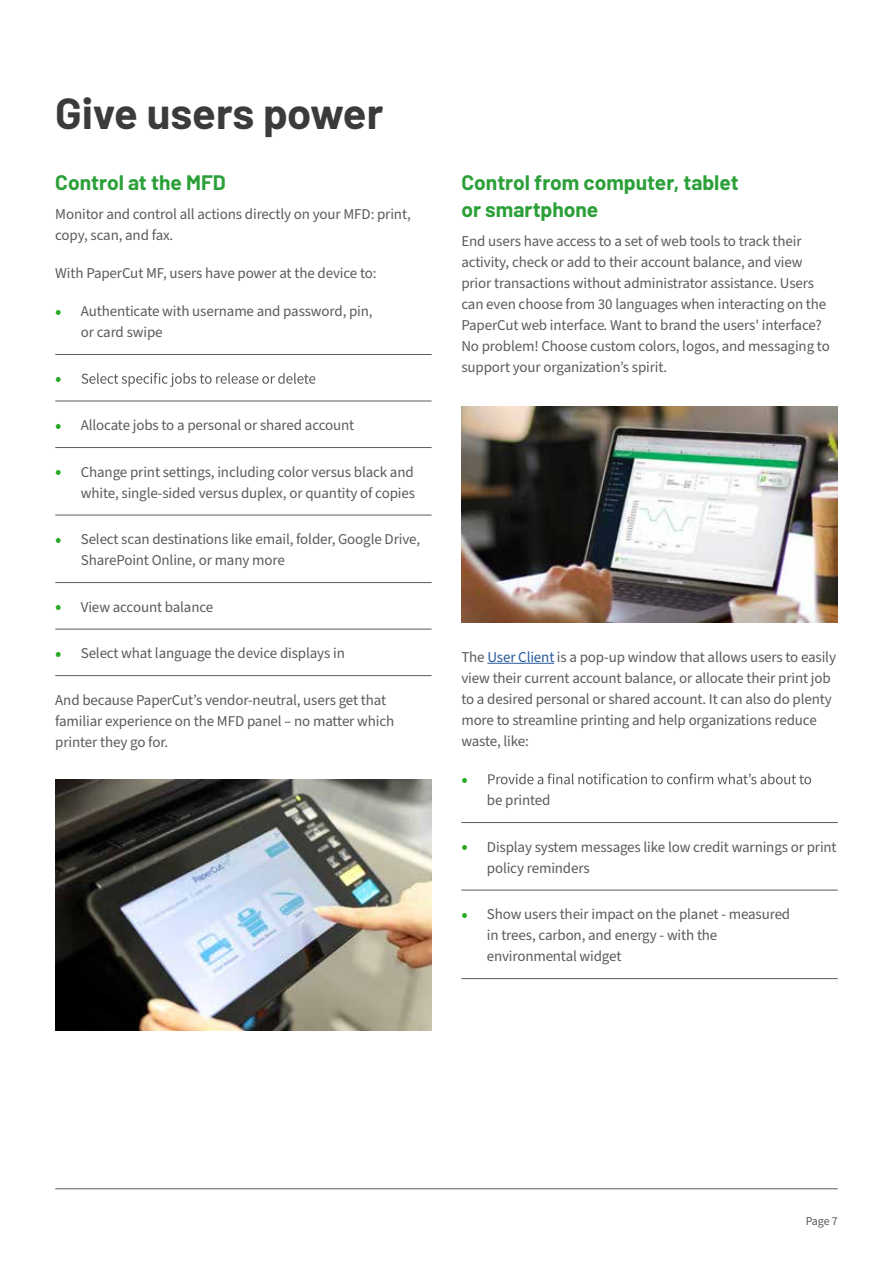
<style>
.page{position:relative;width:893px;height:1263px;background:#fff}
.page>*{position:absolute;margin:0;border:0;box-sizing:border-box;transform-origin:0 0}
.t1{font:700 43.5px "Barlow";color:#3b3b3d}
.t2{font:700 21px/27px "Barlow";color:#2b9f38}
.t3{font:21px "Source Sans Pro";color:#27aa27}
.t4{font:15px/21px "Source Sans Pro";letter-spacing:-.01em;color:#595b5d}
.t5{font:12px "Source Sans Pro";color:#595b5d}
.s1{font-size:21px;color:#27aa27}
.s2{color:#275b9b}
</style>
<div class="page">
<hr style="left:55px;top:1188px;width:783px;height:1px;background:#595b5d">
<hr style="left:55px;top:354px;width:377px;height:1px;background:#595b5d">
<hr style="left:55px;top:401px;width:377px;height:1px;background:#595b5d">
<hr style="left:55px;top:447px;width:377px;height:1px;background:#595b5d">
<hr style="left:55px;top:515px;width:377px;height:1px;background:#595b5d">
<hr style="left:55px;top:582px;width:377px;height:1px;background:#595b5d">
<hr style="left:55px;top:629px;width:377px;height:1px;background:#595b5d">
<hr style="left:55px;top:675px;width:377px;height:1px;background:#595b5d">
<svg style="left:81px;top:373px;width:234px;height:14px"></svg>
<hr style="left:487px;top:663px;width:67px;height:1px;background:#275b9b">
<hr style="left:461px;top:822px;width:377px;height:1px;background:#595b5d">
<hr style="left:461px;top:890px;width:377px;height:1px;background:#595b5d">
<hr style="left:461px;top:978px;width:377px;height:1px;background:#595b5d">
<svg style="left:488px;top:773px;width:323px;height:11px"></svg>
<img style="left:461px;top:407px;width:377px;height:215px">
<img style="left:55px;top:780px;width:377px;height:250px">
<h1 class="t1" style="left:55px;top:86px;width:330px">Give users power</h1>
<h2 class="t2" style="left:55px;top:168px;width:172px">Control at the MFD</h2>
<p class="t4" style="left:55px;top:204px;width:357px">Monitor and control all actions directly on your MFD: print, copy, scan, and fax.</p>
<p class="t4" style="left:55px;top:263px;width:323px">With PaperCut MF, users have power at the device to:</p>
<p class="t4" style="left:81px;top:301px;width:293px;text-indent:-26px"><span class="s1">•</span> Authenticate with username and password, pin, or card swipe</p>
<h2 class="t3" style="left:55px;top:364px;width:8px">•</h2>
<p class="t4" style="left:55px;top:415px;width:300px"><span class="s1">•</span> Allocate jobs to a personal or shared account</p>
<p class="t4" style="left:55px;top:462px;width:361px;text-align:right"><span class="s1">•</span> Change print settings, including color versus black and white, single-sided versus duplex, or quantity of copies</p>
<p class="t4" style="left:81px;top:529px;width:341px;text-indent:-26px"><span class="s1">•</span> Select scan destinations like email, folder, Google Drive,<br>SharePoint Online, or many more</p>
<p class="t4" style="left:55px;top:597px;width:159px"><span class="s1">•</span> View account balance</p>
<p class="t4" style="left:55px;top:643px;width:291px"><span class="s1">•</span> Select what language the device displays in</p>
<p class="t4" style="left:55px;top:690px;width:341px">And because PaperCut’s vendor-neutral, users get that familiar experience on the MFD panel – no matter which printer they go for.</p>
<h2 class="t2" style="left:461px;top:168px;width:279px">Control from computer, tablet or smartphone</h2>
<p class="t4" style="left:461px;top:231px;width:370px">End users have access to a set of web tools to track their activity, check or add to their account balance, and view prior transactions without administrator assistance. Users can even choose from 30 languages when interacting on the PaperCut web interface. Want to brand the users' interface?<br>No problem! Choose custom colors, logos, and messaging to support your organization’s spirit.</p>
<p class="t4" style="left:461px;top:647px;width:376px">The <span class="s2">User Client</span> is a pop-up window that allows users to easily view their current account balance, or allocate their print job to a desired personal or shared account. It can also do plenty more to streamline printing and help organizations reduce waste, like:</p>
<h2 class="t3" style="left:461px;top:765px;width:8px">•</h2>
<p class="t4" style="left:487px;top:790px;width:65px">be printed</p>
<p class="t4" style="left:487px;top:837px;width:351px;text-indent:-26px"><span class="s1">•</span> Display system messages like low credit warnings or print policy reminders</p>
<p class="t4" style="left:487px;top:904px;width:305px;text-indent:-26px"><span class="s1">•</span> Show users their impact on the planet - measured in trees, carbon, and energy - with the environmental widget</p>
<p class="t5" style="left:806px;top:1213px;width:33px">Page 7</p>
</div>
